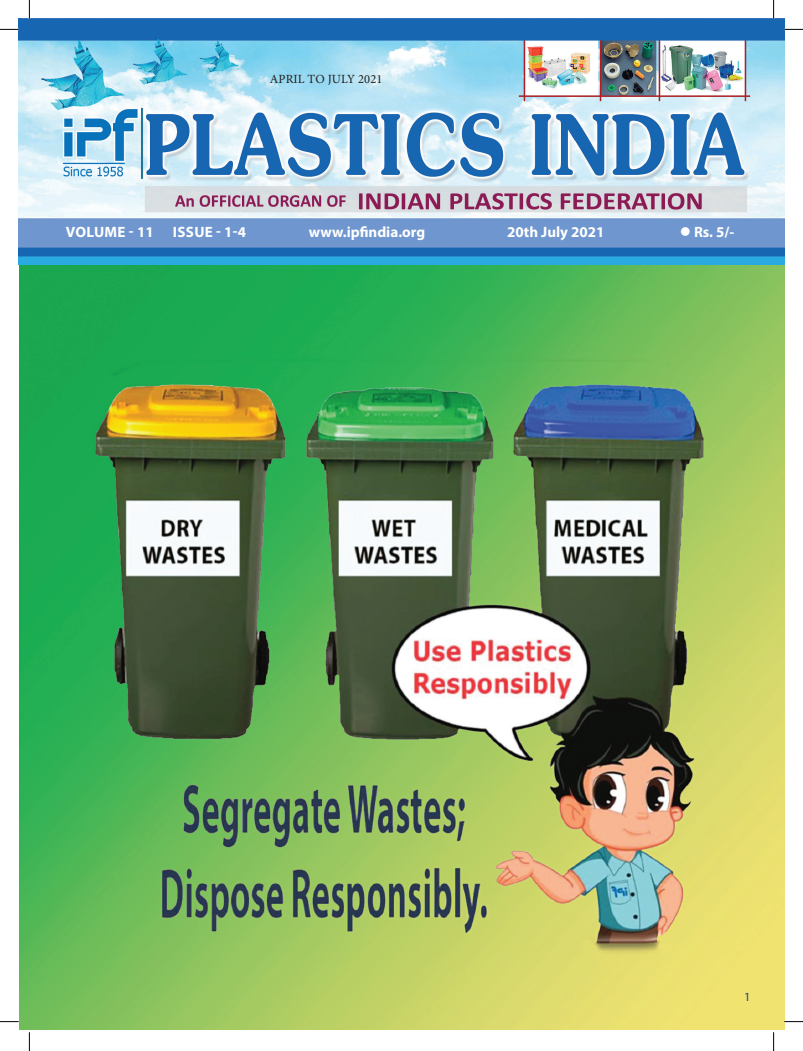
<style>
.page{position:relative;width:803px;height:1051px;background:#fff}
.page>*{position:absolute;margin:0;border:0;box-sizing:border-box;transform-origin:0 0}
.t1{font:700 15px "Myriad Pro";color:#fff}
.t2{font:12.5px "Minion Pro";letter-spacing:.01em;color:#231f20}
.t3{font:12.5px "Myriad Pro";color:#253f8e}
</style>
<div class="page">
<img style="left:19px;top:265px;width:765px;height:765px">
<img style="left:19px;top:19px;width:765px;height:246px">
<svg style="left:0;top:29px;width:19px;height:1px"></svg>
<svg style="left:784px;top:29px;width:19px;height:1px"></svg>
<svg style="left:0;top:1021px;width:19px;height:1px"></svg>
<svg style="left:784px;top:1021px;width:19px;height:1px"></svg>
<svg style="left:29px;top:0;width:1px;height:19px"></svg>
<svg style="left:29px;top:1032px;width:1px;height:19px"></svg>
<svg style="left:773px;top:0;width:1px;height:19px"></svg>
<svg style="left:773px;top:1032px;width:1px;height:19px"></svg>
<p class="t2" style="left:270px;top:70px;width:114px">APRIL TO JULY 2021</p>
<p class="t1" style="left:66px;top:222px;width:89px">Volume - 11</p>
<p class="t1" style="left:173px;top:222px;width:75px">Issue - 1-4</p>
<p class="t1" style="left:309px;top:222px;width:118px">www.ipfindia.org</p>
<p class="t1" style="left:507px;top:222px;width:99px">20th July 2021</p>
<p class="t1" style="left:680px;top:222px;width:56px">● Rs. 5/-</p>
<p class="t3" style="left:744px;top:989px;width:8px">1</p>
</div>
